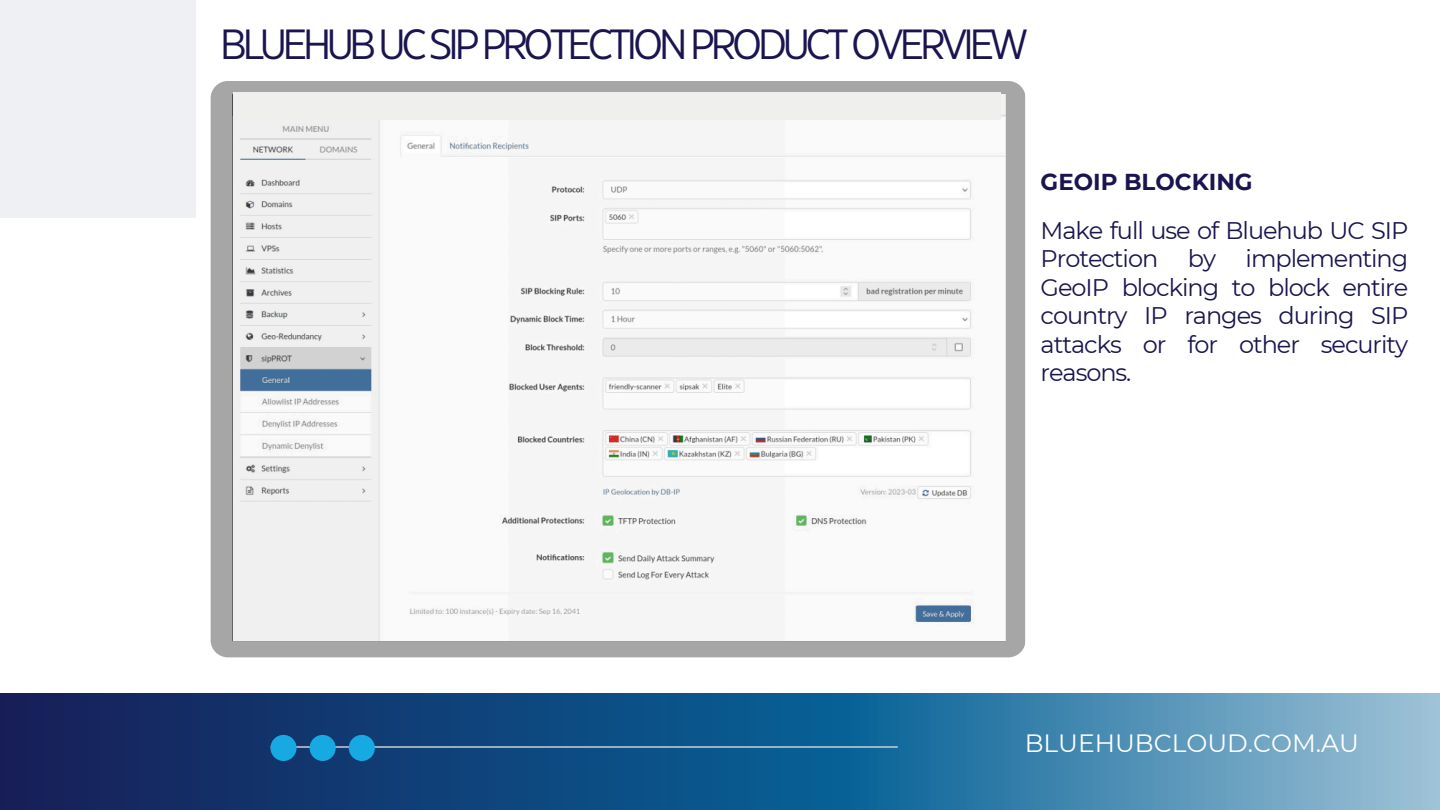
<style>
.page{position:relative;width:1440px;height:810px;background:#fff}
.page>*{position:absolute;margin:0;border:0;box-sizing:border-box;transform-origin:0 0}
.t1{font:42.2px "Eastman Grotesque";letter-spacing:-.095em;color:#1a154f}
.t2{font:25px "Montserrat";color:#fff}
.t3{font:24px/28.5px "Montserrat";letter-spacing:-.045em;color:#1a154f;text-align:justify}
.t4{font:700 23px "Montserrat";color:#1a154f}
</style>
<div class="page">
<svg style="left:0;top:693px;width:1440px;height:117px"></svg>
<div style="left:0;top:0;width:196px;height:217px;background:#eef0f3"></div>
<hr style="left:271px;top:746px;width:626px;height:2px;background:#c7d0d8">
<svg style="left:270px;top:735px;width:105px;height:26px"></svg>
<img style="left:211px;top:81px;width:815px;height:576px;border-radius:17px">
<div style="left:233px;top:92px;width:768px;height:28px;background:#efefee"></div>
<h2 class="t1" style="left:220px;top:27px;width:809px">BLUEHUB UC SIP PROTECTION PRODUCT OVERVIEW</h2>
<p class="t4" style="left:1041px;top:168px;width:214px">GEOIP BLOCKING</p>
<p class="t3" style="left:1041px;top:216px;width:369px">Make full use of Bluehub UC SIP Protection by implementing GeoIP blocking to block entire country IP ranges during SIP attacks or for other security reasons.</p>
<h1 class="t2" style="left:1025px;top:728px;width:336px">BLUEHUBCLOUD.COM.AU</h1>
</div>
